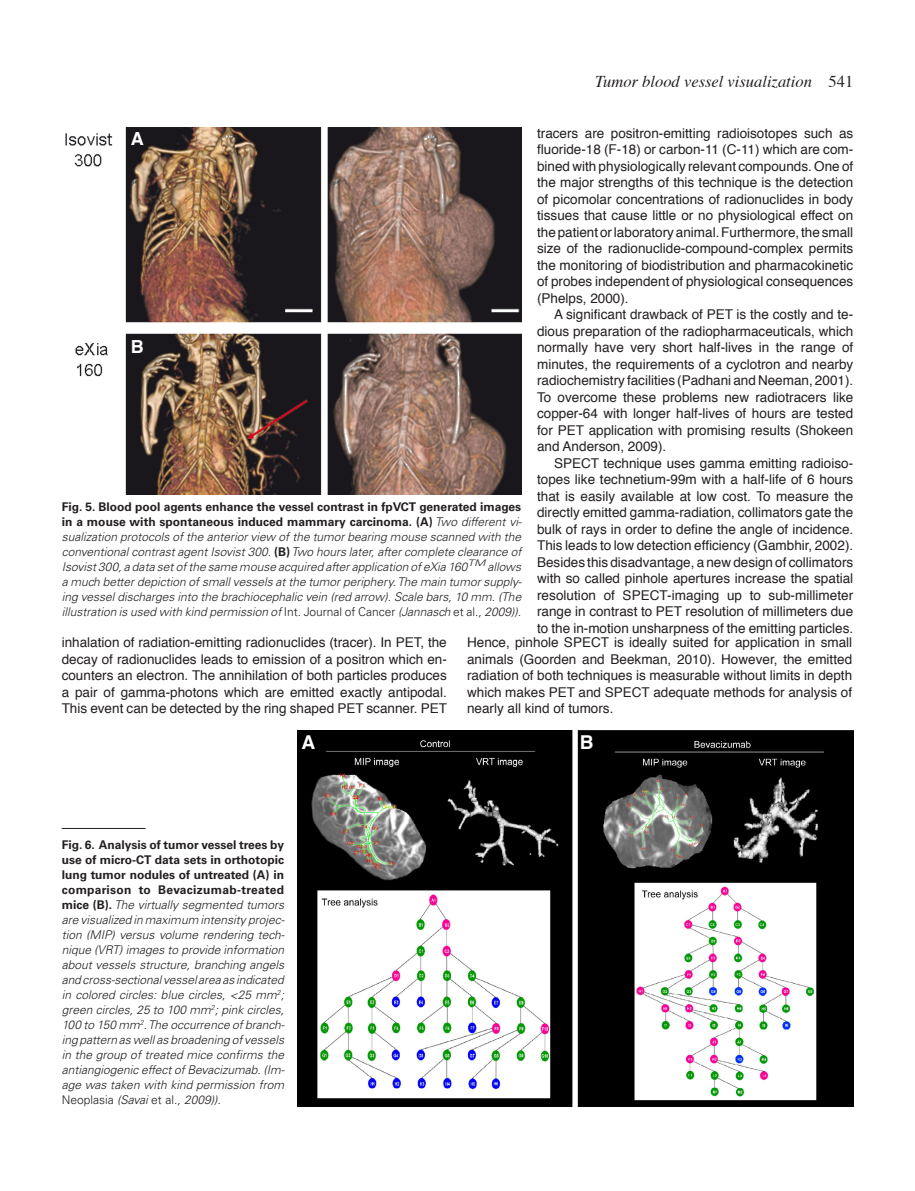
<style>
.page{position:relative;width:915px;height:1191px;background:#fff}
.page>*{position:absolute;margin:0;border:0;box-sizing:border-box;transform-origin:0 0}
._0-PictureA_B_C{font:700 19.05px "Helvetica";color:#fff}
._0-PictureA_B_C-2{font:700 18px "Helvetica";color:#fff}
.t1{font:italic 16.5px "Times";color:#231f20}
._0-Texto{font:13.5px/16.5px "Helvetica";color:#231f20;text-align:justify}
._0-PictureLegendText{font:italic 300 12px/15px "Univers LT Std";color:#231f20;text-align:justify}
.s1{font-style:normal}
.s2{font-weight:700;font-style:normal}
</style>
<div class="page">
<img style="left:65px;top:128px;width:456px;height:366px">
<img style="left:297px;top:730px;width:556px;height:376px">
<hr style="left:62px;top:828px;width:83px;height:1px;background:#231f20">
<p class="t1" style="left:594px;top:67px;width:260px">Tumor blood vessel visualization <span class="s1">541</span></p>
<p class="_0-Texto" style="left:537px;top:125px;width:317px">tracers are positron-emitting radioisotopes such as fluoride-18 (F-18) or carbon-11 (C-11) which are com&shy;bined with physiologically relevant compounds. One of the major strengths of this technique is the detection of picomolar concentrations of radionuclides in body tissues that cause little or no physiological effect on the patient or laboratory animal. Furthermore, the small size of the radionuclide-compound-complex permits the monitoring of biodistribution and pharmacokinetic of probes independent of physiological consequences (Phelps, 2000).</p>
<p class="_0-Texto" style="left:537px;top:307px;width:317px;text-indent:17px">A significant drawback of PET is the costly and te&shy;dious preparation of the radiopharmaceuticals, which normally have very short half-lives in the range of minutes, the requirements of a cyclotron and nearby radiochemistry facilities (Padhani and Neeman, 2001).<br>To overcome these problems new radiotracers like copper-64 with longer half-lives of hours are tested for PET application with promising results (Shokeen and Anderson, 2009).</p>
<p class="_0-Texto" style="left:537px;top:455px;width:318px;text-indent:17px">SPECT technique uses gamma emitting radioiso&shy;topes like technetium-99m with a half-life of 6 hours that is easily available at low cost. To measure the directly emitted gamma-radiation, collimators gate the bulk of rays in order to define the angle of incidence.<br>This leads to low detection efficiency (Gambhir, 2002).<br>Besides this disadvantage, a new design of collimators with so called pinhole apertures increase the spatial resolution of SPECT-imaging up to sub-millimeter range in contrast to PET resolution of millimeters due to the in-motion unsharpness of the emitting particles.</p>
<p class="_0-PictureA_B_C-2" style="left:131px;top:124px;width:14px">A</p>
<p class="_0-PictureA_B_C-2" style="left:131px;top:332px;width:14px">B</p>
<p class="_0-PictureLegendText" style="left:62px;top:499px;width:461px"><span class="s2">Fig. 5. Blood pool agents enhance the vessel contrast in fpVCT generated images in a mouse with spontaneous induced mammary carcinoma. (A)</span> Two different vi&shy;sualization protocols of the anterior view of the tumor bearing mouse scanned with the conventional contrast agent Isovist 300. <span class="s2">(B)</span> Two hours later, after complete clearance of Isovist 300, a data set of the same mouse acquired after application of eXia 160<sup>TM</sup> allows a much better depiction of small vessels at the tumor periphery. The main tumor supply&shy;ing vessel discharges into the brachiocephalic vein (red arrow). Scale bars, 10 mm. (The illustration is used with kind permission of <span class="s1">Int. Journal of Cancer</span> (Jannasch <span class="s1">et al.</span>, 2009)).</p>
<p class="_0-Texto" style="left:467px;top:634px;width:386px">Hence, pinhole SPECT is ideally suited for application in small animals (Goorden and Beekman, 2010). However, the emitted radiation of both techniques is measurable without limits in depth which makes PET and SPECT adequate methods for analysis of nearly all kind of tumors.</p>
<p class="_0-Texto" style="left:62px;top:634px;width:387px">inhalation of radiation-emitting radionuclides (tracer). In PET, the decay of radionuclides leads to emission of a positron which en&shy;counters an electron. The annihilation of both particles produces a pair of gamma-photons which are emitted exactly antipodal.<br>This event can be detected by the ring shaped PET scanner. PET</p>
<p class="_0-PictureA_B_C" style="left:301px;top:727px;width:15px">A</p>
<p class="_0-PictureA_B_C" style="left:579px;top:727px;width:15px">B</p>
<p class="_0-PictureLegendText" style="left:62px;top:837px;width:224px"><span class="s2">Fig. 6. Analysis of tumor vessel trees by use of micro-CT data sets in orthotopic lung tumor nodules of untreated (A) in comparison to Bevacizumab-treated mice (B).</span> The virtually segmented tumors are visualized in maximum intensity projec&shy;tion (MIP) versus volume rendering tech&shy;nique (VRT) images to provide information about vessels structure, branching angels and cross-sectional vessel area as indicated in colored circles: blue circles, &lt;25 mm<sup>2</sup>; green circles, 25 to 100 mm<sup>2</sup>; pink circles, 100 to 150 mm<sup>2</sup>. The occurrence of branch&shy;ing pattern as well as broadening of vessels in the group of treated mice confirms the antiangiogenic effect of Bevacizumab. (Im&shy;age was taken with kind permission from <span class="s1">Neoplasia</span> (Savai <span class="s1">et al.</span>, 2009)).</p>
</div>
